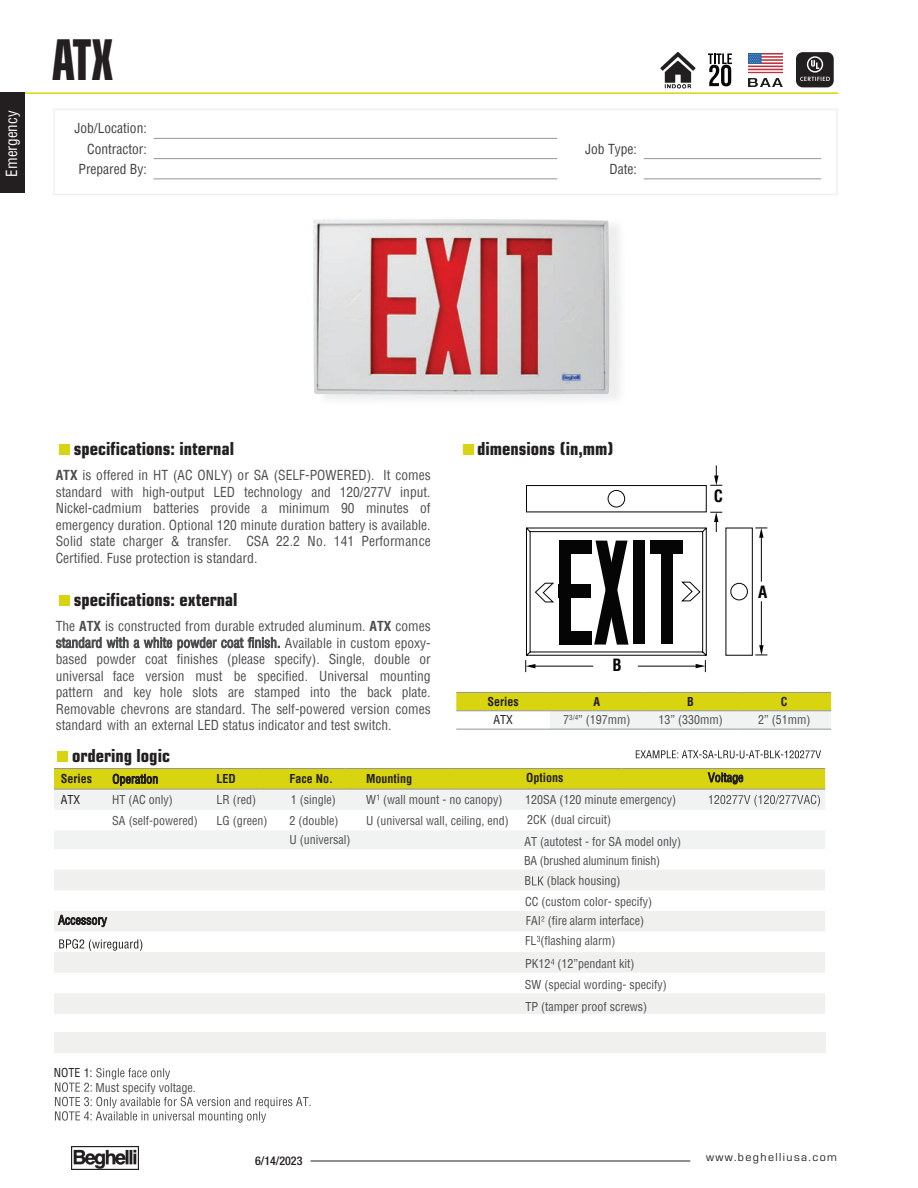
<style>
.page{position:relative;width:918px;height:1188px;background:#fff}
.page>*{position:absolute;margin:0;border:0;box-sizing:border-box;transform-origin:0 0}
.t1{font:700 condensed 56.25px "Eurostile";color:#231f20;scale:.8 1}
.t2{font:700 condensed 18px "Eurostile";color:#231f20}
.t3{font:700 condensed 16.5px "Helvetica";color:#040504}
.t4{font:condensed 15px "Helvetica";color:#fff}
.t5{font:condensed 13.5px/16.5px "Helvetica";color:#4c4d4e;text-align:justify}
.t6{font:condensed 13.5px/20.2px "Helvetica";color:#3f3f40;text-align:right}
.t7{font:condensed 12px/20.4px "Helvetica";color:#4c4d4e}
.t8{font:700 condensed 12px "Helvetica";color:#231f20}
.t9{font:condensed 12px "Helvetica";letter-spacing:-.02em;color:#4c4d4e}
.t10{font:12px "Eurostile";letter-spacing:.12em;color:#231f20}
.t11{font:condensed 12px "Helvetica";color:#231f20}
.t12{font:12px "Helvetica Neue LT 67 Md Cn";color:#231f20}
.s1{font-weight:700}
.s2{color:#4d4d4f}
</style>
<div class="page">
<div style="left:54px;top:1032px;width:771px;height:21px;background:#f0f0ee"></div>
<div style="left:53px;top:109px;width:785px;height:86px;border:2px solid #f0f0ee"></div>
<hr style="left:154px;top:138px;width:403px;height:1px;background:#949699">
<hr style="left:154px;top:158px;width:403px;height:1px;background:#949699">
<hr style="left:644px;top:158px;width:177px;height:1px;background:#949699">
<hr style="left:154px;top:178px;width:403px;height:1px;background:#949699">
<hr style="left:644px;top:178px;width:177px;height:1px;background:#949699">
<hr style="left:0;top:92px;width:838px;height:2px;background:#d8d410">
<div style="left:0;top:92px;width:25px;height:101px;background:#231f20"></div>
<hr style="left:310px;top:1161px;width:380px;height:1px;background:#231f20">
<img style="left:72px;top:1147px;width:66px;height:22px">
<div style="left:463px;top:445px;width:10px;height:10px;background:#d8d410"></div>
<div style="left:60px;top:445px;width:10px;height:10px;background:#d8d410"></div>
<div style="left:60px;top:595px;width:10px;height:10px;background:#d8d410"></div>
<svg style="left:56px;top:637px;width:224px;height:13px"></svg>
<div style="left:58px;top:752px;width:10px;height:10px;background:#d8d410"></div>
<svg style="left:54px;top:807px;width:771px;height:42px;fill:#f5f5f5"></svg>
<svg style="left:54px;top:870px;width:771px;height:144px;fill:#f0f0ee"></svg>
<hr style="left:54px;top:768px;width:68px;height:1px;background:#949699">
<hr style="left:122px;top:768px;width:139px;height:1px;background:#949699">
<hr style="left:261px;top:768px;width:85px;height:1px;background:#949699">
<hr style="left:346px;top:768px;width:103px;height:1px;background:#949699">
<hr style="left:449px;top:768px;width:172px;height:1px;background:#949699">
<hr style="left:621px;top:768px;width:204px;height:1px;background:#949699">
<svg style="left:532px;top:876px;width:12px;height:9px"></svg>
<svg style="left:551px;top:959px;width:3px;height:6px"></svg>
<svg style="left:541px;top:916px;width:3px;height:5px"></svg>
<svg style="left:537px;top:936px;width:3px;height:6px"></svg>
<img style="left:313px;top:219px;width:297px;height:176px">
<div style="left:526px;top:485px;width:181px;height:27px;border:1px solid #040504"></div>
<div style="left:608px;top:490px;width:17px;height:17px;border:1px solid #040504;border-radius:50%"></div>
<div style="left:726px;top:528px;width:27px;height:128px;border:1px solid #040504"></div>
<hr style="left:761px;top:601px;width:1px;height:51px;background:#040504">
<svg style="left:755px;top:645px;width:12px;height:11px"></svg>
<hr style="left:761px;top:531px;width:1px;height:51px;background:#040504">
<svg style="left:755px;top:528px;width:12px;height:10px"></svg>
<svg style="left:526px;top:512px;width:222px;height:160px"></svg>
<svg style="left:710px;top:465px;width:12px;height:21px"></svg>
<svg style="left:456px;top:693px;width:375px;height:36px"></svg>
<hr style="left:456px;top:729px;width:94px;height:1px;background:#949699">
<hr style="left:550px;top:729px;width:94px;height:1px;background:#949699">
<hr style="left:644px;top:729px;width:93px;height:1px;background:#949699">
<hr style="left:737px;top:729px;width:94px;height:1px;background:#949699">
<hr style="left:456px;top:692px;width:94px;height:1px;background:#949699">
<hr style="left:550px;top:692px;width:94px;height:1px;background:#949699">
<hr style="left:644px;top:692px;width:93px;height:1px;background:#949699">
<hr style="left:737px;top:692px;width:94px;height:1px;background:#949699">
<hr style="left:456px;top:711px;width:94px;height:1px;background:#949699">
<hr style="left:550px;top:711px;width:94px;height:1px;background:#949699">
<hr style="left:644px;top:711px;width:93px;height:1px;background:#949699">
<hr style="left:737px;top:711px;width:94px;height:1px;background:#949699">
<svg style="left:55px;top:1068px;width:256px;height:55px"></svg>
<svg style="left:708px;top:53px;width:24px;height:33px"></svg>
<img style="left:749px;top:53px;width:33px;height:34px">
<img style="left:661px;top:52px;width:35px;height:36px">
<svg style="left:636px;top:750px;width:185px;height:8px"></svg>
<svg style="left:58px;top:915px;width:49px;height:12px"></svg>
<svg style="left:59px;top:939px;width:83px;height:12px"></svg>
<svg style="left:54px;top:769px;width:771px;height:38px"></svg>
<svg style="left:796px;top:52px;width:38px;height:35px"></svg>
<p class="t4" style="left:2px;top:177px;width:67px;rotate:-90deg">Emergency</p>
<h1 class="t1" style="left:52px;top:25px;width:79px">ATX</h1>
<p class="t6" style="left:74px;top:118px;width:74px">Job/Location:<br>Contractor:</p>
<p class="t6" style="left:585px;top:138px;width:53px">Job Type:</p>
<p class="t6" style="left:79px;top:159px;width:70px">Prepared By:</p>
<p class="t6" style="left:610px;top:159px;width:29px">Date:</p>
<h2 class="t2" style="left:74px;top:438px;width:162px">specifications: internal</h2>
<h2 class="t2" style="left:477px;top:438px;width:138px">dimensions (in,mm)</h2>
<p class="t5" style="left:56px;top:467px;width:376px"><span class="s1">ATX</span> is offered in HT (AC ONLY) or SA (SELF-POWERED). It comes standard with high-output LED technology and 120/277V input.<br>Nickel-cadmium batteries provide a minimum 90 minutes of emergency duration. Optional 120 minute duration battery is available.<br>Solid state charger &amp; transfer. CSA 22.2 No. 141 Performance Certified. <span class="s2">Fuse protection is standard.</span></p>
<h2 class="t2" style="left:74px;top:588px;width:165px">specifications: external</h2>
<p class="t5" style="left:56px;top:618px;width:376px">The <span class="s1">ATX</span> is constructed from durable extruded aluminum. <span class="s1">ATX</span> comes</p>
<p class="t5" style="left:285px;top:634px;width:147px">Available in custom epoxy-</p>
<p class="t5" style="left:56px;top:651px;width:376px">based powder coat finishes (please specify). Single, double or</p>
<p class="t5" style="left:56px;top:667px;width:376px">universal face version must be specified. Universal mounting</p>
<p class="t5" style="left:56px;top:684px;width:376px">pattern and key hole slots are stamped into the back plate.</p>
<p class="t5" style="left:56px;top:700px;width:376px">Removable chevrons are standard. The self-powered version comes</p>
<p class="t5" style="left:56px;top:717px;width:337px">standard with an external LED status indicator and test switch.</p>
<h2 class="t2" style="left:72px;top:745px;width:100px">ordering logic</h2>
<p class="t8" style="left:61px;top:771px;width:33px">Series</p>
<p class="t8" style="left:217px;top:771px;width:21px">LED</p>
<p class="t8" style="left:289px;top:771px;width:45px">Face No.</p>
<p class="t8" style="left:366px;top:771px;width:48px">Mounting</p>
<p class="t8" style="left:526px;top:770px;width:39px">Options</p>
<p class="t11" style="left:61px;top:792px;width:21px">ATX</p>
<p class="t7" style="left:112px;top:789px;width:62px">HT (AC only)</p>
<p class="t7" style="left:217px;top:789px;width:41px">LR (red)</p>
<p class="t7" style="left:366px;top:789px;width:138px">W (wall mount - no canopy)</p>
<p class="t7" style="left:525px;top:831px;width:158px">AT (autotest - for SA model only)</p>
<p class="t3" style="left:714px;top:485px;width:11px">C</p>
<p class="t3" style="left:758px;top:581px;width:11px">A</p>
<p class="t3" style="left:612px;top:655px;width:11px">B</p>
<p class="t8" style="left:488px;top:694px;width:33px">Series</p>
<p class="t8" style="left:594px;top:694px;width:8px">A</p>
<p class="t8" style="left:687px;top:694px;width:8px">B</p>
<p class="t8" style="left:781px;top:694px;width:8px">C</p>
<p class="t11" style="left:494px;top:712px;width:21px">ATX</p>
<p class="t7" style="left:563px;top:710px;width:69px">7<sup>3/4</sup>” (197mm)</p>
<p class="t7" style="left:658px;top:710px;width:66px">13” (330mm)</p>
<p class="t7" style="left:758px;top:710px;width:54px">2” (51mm)</p>
<p class="t7" style="left:525px;top:789px;width:152px">120SA (120 minute emergency)</p>
<p class="t7" style="left:291px;top:789px;width:46px">1 (single)</p>
<p class="t7" style="left:527px;top:809px;width:86px">2CK (dual circuit)</p>
<p class="t7" style="left:112px;top:810px;width:87px">SA (self-powered)</p>
<p class="t7" style="left:217px;top:810px;width:52px">LG (green)</p>
<p class="t7" style="left:289px;top:810px;width:50px">2 (double)</p>
<p class="t7" style="left:366px;top:810px;width:144px">U (universal wall, ceiling, end)</p>
<p class="t7" style="left:289px;top:829px;width:62px">U (universal)</p>
<p class="t9" style="left:524px;top:853px;width:138px">BA (brushed aluminum finish)</p>
<p class="t7" style="left:525px;top:891px;width:128px">CC (custom color- specify)</p>
<p class="t7" style="left:524px;top:871px;width:8px">B</p>
<p class="t7" style="left:547px;top:871px;width:75px">(black housing)</p>
<p class="t7" style="left:525px;top:911px;width:121px;line-height:20px">FAI (fire alarm interface)<br>FL (flashing alarm)</p>
<p class="t11" style="left:54px;top:1065px;width:40px">NOTE :</p>
<p class="t7" style="left:96px;top:1077px;width:102px">Must specify voltage.</p>
<p class="t12" style="left:255px;top:1153px;width:49px">6/14/2023</p>
<p class="t7" style="left:525px;top:954px;width:144px">PK12 (12”pendant kit)<br>SW (special wording- specify)</p>
<p class="t7" style="left:526px;top:996px;width:123px">TP (tamper proof screws)</p>
<p class="t10" style="left:706px;top:1149px;width:132px">www.beghelliusa.com</p>
</div>
